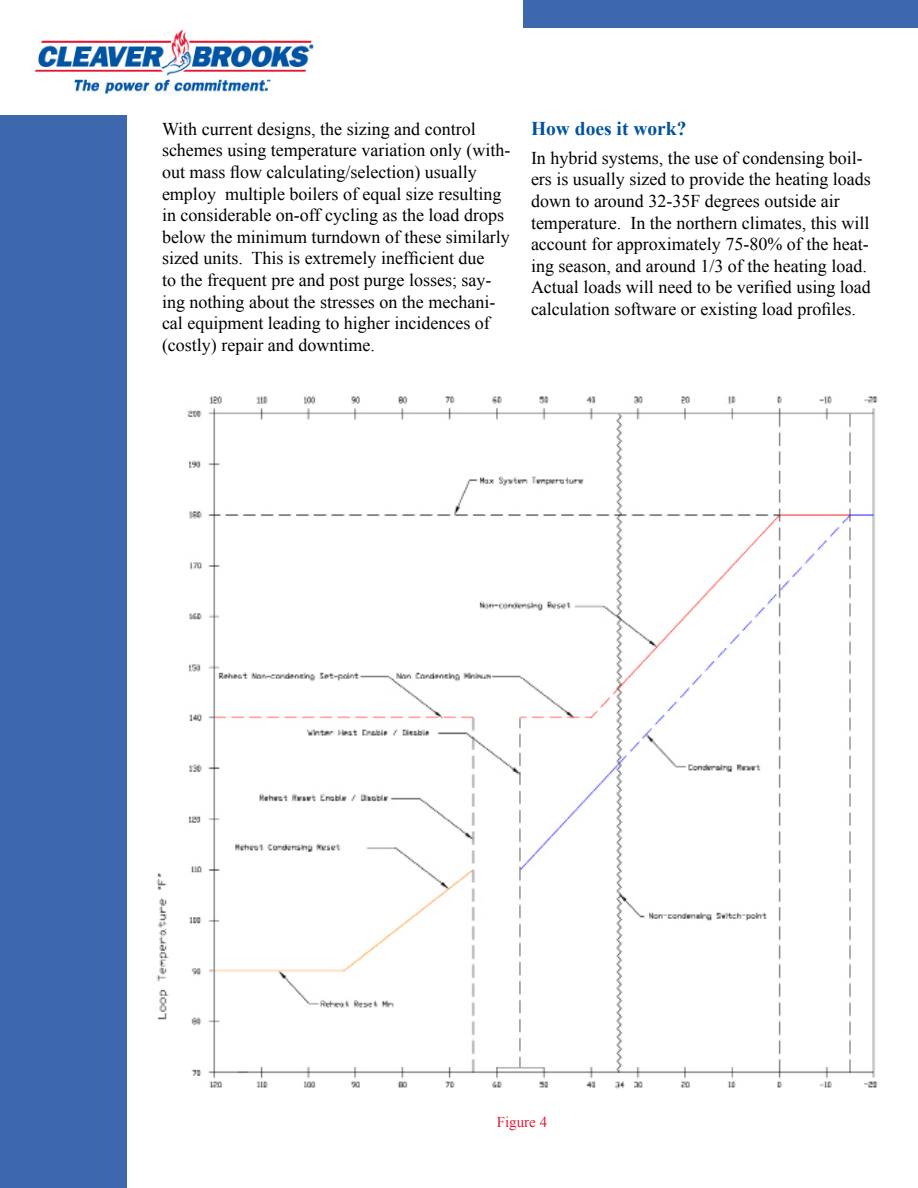
<style>
.page{position:relative;width:918px;height:1188px;background:#fff}
.page>*{position:absolute;margin:0;border:0;box-sizing:border-box;transform-origin:0 0}
.t1{font:700 19.5px "Times New Roman";color:#00539f}
.t2{font:18px/21.6px "Times New Roman";color:#000}
.t3{font:15px "Times New Roman";color:#e31937}
</style>
<div class="page">
<div style="left:0;top:116px;width:127px;height:1072px;background:#3d68ad"></div>
<img style="left:34px;top:29px;width:279px;height:65px">
<div style="left:523px;top:0;width:395px;height:27px;background:#3d68ad"></div>
<img style="left:156px;top:396px;width:722px;height:693px">
<p class="t2" style="left:162px;top:118px;width:350px">With current designs, the sizing and control schemes using temperature variation only (with&shy;out mass flow calculating/selection) usually employ multiple boilers of equal size resulting in considerable on-off cycling as the load drops below the minimum turndown of these similarly sized units. This is extremely inefficient due<br>to the frequent pre and post purge losses; say&shy;ing nothing about the stresses on the mechani&shy;cal equipment leading to higher incidences of (costly) repair and downtime.</p>
<p class="t1" style="left:531px;top:115px;width:157px">How does it work?</p>
<p class="t2" style="left:531px;top:147px;width:341px">In hybrid systems, the use of condensing boil&shy;ers is usually sized to provide the heating loads down to around 32-35F degrees outside air temperature. In the northern climates, this will account for approximately 75-80% of the heat&shy;ing season, and around 1/3 of the heating load.<br>Actual loads will need to be verified using load calculation software or existing load profiles.</p>
<p class="t3" style="left:497px;top:1112px;width:52px">Figure 4</p>
</div>
